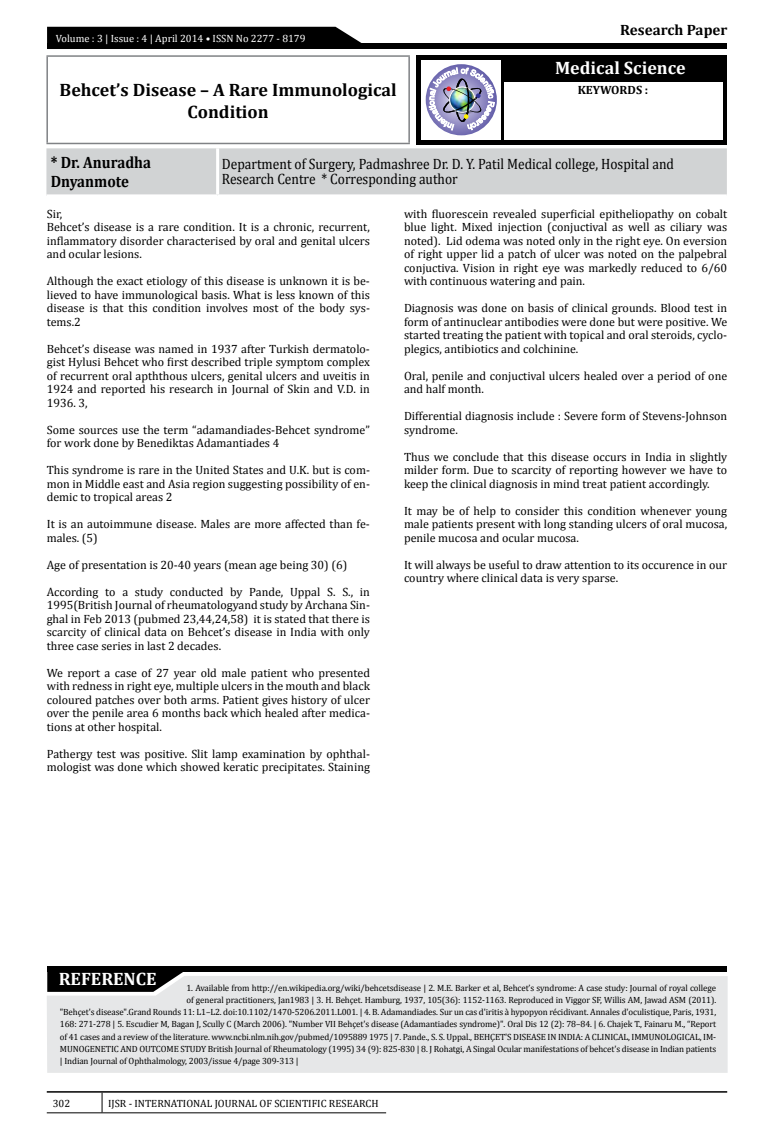
<style>
.page{position:relative;width:774px;height:1136px;background:#fff}
.page>*{position:absolute;margin:0;border:0;box-sizing:border-box;transform-origin:0 0}
.t1{font:700 18px/21.6px "Cambria";color:#000;text-align:center}
.t2{font:700 18px "Cambria";color:#fff}
.t3{font:700 16.5px/19.8px "Cambria";color:#000;scale:.9 1}
.t4{font:15px/15px "Cambria";color:#000;scale:.9 1}
.t5{font:700 15px "Cambria";color:#000}
.t6{font:12px/13.5px "Cambria";color:#000;text-align:justify}
.t7{font:700 12px "Cambria";color:#000}
.t8{font:10.5px "Cambria";color:#000}
.t9{font:10.5px "Cambria";color:#fff}
.t10{font:9px "Cambria";letter-spacing:-.01em;color:#000}
</style>
<div class="page">
<hr style="left:47px;top:1090px;width:680px;height:2px;background:#000">
<svg style="left:102px;top:1092px;width:1px;height:20px"></svg>
<hr style="left:47px;top:1112px;width:55px;height:1px;background:#000">
<hr style="left:102px;top:1112px;width:284px;height:1px;background:#000">
<div style="left:47px;top:43px;width:680px;height:6px;background:#000"></div>
<div style="left:47px;top:27px;width:315px;height:16px;background:#000"></div>
<div style="left:416px;top:55px;width:311px;height:90px;background:#000"></div>
<div style="left:421px;top:60px;width:80px;height:79px;background:#fff"></div>
<svg style="left:426px;top:64px;width:71px;height:71px"></svg>
<img style="left:429px;top:68px;width:65px;height:62px">
<div style="left:504px;top:82px;width:219px;height:57px;background:#fff"></div>
<div style="left:46px;top:148px;width:681px;height:46px;background:#d1d3d4"></div>
<hr style="left:216px;top:148px;width:3px;height:46px;background:#fff">
<hr style="left:46px;top:55px;width:364px;height:2px;background:#808285">
<hr style="left:46px;top:57px;width:2px;height:86px;background:#808285">
<hr style="left:408px;top:57px;width:2px;height:86px;background:#808285">
<hr style="left:46px;top:143px;width:364px;height:1px;background:#808285">
<div style="left:47px;top:976px;width:681px;height:96px;background:#e6e7e8"></div>
<div style="left:47px;top:965px;width:680px;height:6px;background:#000"></div>
<svg style="left:47px;top:971px;width:139px;height:20px;background:#1c1c1c"></svg>
<p class="t9" style="left:56px;top:32px;width:251px">Volume : 3 | Issue : 4 | April 2014 • ISSN No 2277 - 8179</p>
<p class="t5" style="left:620px;top:20px;width:109px">Research Paper</p>
<h1 class="t2" style="left:555px;top:55px;width:132px">Medical Science</h1>
<h1 class="t1" style="left:60px;top:78px;width:339px">Behcet’s Disease – A Rare Immunological<br>Condition</h1>
<p class="t7" style="left:578px;top:82px;width:72px">KEYWORDS :</p>
<h2 class="t3" style="left:51px;top:151px;width:113px">* Dr. Anuradha<br>Dnyanmote</h2>
<p class="t4" style="left:222px;top:157px;width:504px">Department of Surgery, Padmashree Dr. D. Y. Patil Medical college, Hospital and<br>Research Centre * Corresponding author</p>
<p class="t6" style="left:47px;top:207px;width:325px;text-align:left">Sir,<br>Behcet’s disease is a rare condition. It is a chronic, recurrent, inflammatory disorder characterised by oral and genital ulcers and ocular lesions.</p>
<p class="t6" style="left:47px;top:274px;width:325px">Although the exact etiology of this disease is unknown it is be&shy;lieved to have immunological basis. What is less known of this disease is that this condition involves most of the body sys&shy;tems.2</p>
<p class="t6" style="left:47px;top:342px;width:325px">Behcet’s disease was named in 1937 after Turkish dermatolo&shy;gist Hylusi Behcet who first described triple symptom complex of recurrent oral apththous ulcers, genital ulcers and uveitis in 1924 and reported his research in Journal of Skin and V.D. in 1936. 3,</p>
<p class="t6" style="left:47px;top:423px;width:325px">Some sources use the term “adamandiades-Behcet syndrome” for work done by Benediktas Adamantiades 4</p>
<p class="t6" style="left:47px;top:463px;width:325px">This syndrome is rare in the United States and U.K. but is com&shy;mon in Middle east and Asia region suggesting possibility of en&shy;demic to tropical areas 2</p>
<p class="t6" style="left:47px;top:517px;width:325px">It is an autoimmune disease. Males are more affected than fe&shy;males. (5)</p>
<p class="t6" style="left:47px;top:558px;width:302px">Age of presentation is 20-40 years (mean age being 30) (6)</p>
<p class="t6" style="left:47px;top:585px;width:325px">According to a study conducted by Pande, Uppal S. S., in 1995(British Journal of rheumatologyand study by Archana Sin&shy;ghal in Feb 2013 (pubmed 23,44,24,58) it is stated that there is scarcity of clinical data on Behcet’s disease in India with only three case series in last 2 decades.</p>
<p class="t6" style="left:47px;top:666px;width:325px">We report a case of 27 year old male patient who presented with redness in right eye, multiple ulcers in the mouth and black coloured patches over both arms. Patient gives history of ulcer over the penile area 6 months back which healed after medica&shy;tions at other hospital.</p>
<p class="t6" style="left:47px;top:747px;width:325px">Pathergy test was positive. Slit lamp examination by ophthal&shy;mologist was done which showed keratic precipitates. Staining</p>
<p class="t6" style="left:404px;top:207px;width:325px">with fluorescein revealed superficial epitheliopathy on cobalt blue light. Mixed injection (conjuctival as well as ciliary was noted). Lid odema was noted only in the right eye. On eversion of right upper lid a patch of ulcer was noted on the palpebral conjuctiva. Vision in right eye was markedly reduced to 6/60 with continuous watering and pain.</p>
<p class="t6" style="left:404px;top:301px;width:325px">Diagnosis was done on basis of clinical grounds. Blood test in form of antinuclear antibodies were done but were positive. We started treating the patient with topical and oral steroids, cyclo&shy;plegics, antibiotics and colchinine.</p>
<p class="t6" style="left:404px;top:369px;width:325px">Oral, penile and conjuctival ulcers healed over a period of one and half month.</p>
<p class="t6" style="left:404px;top:409px;width:325px">Differential diagnosis include : Severe form of Stevens-Johnson syndrome.</p>
<p class="t6" style="left:404px;top:450px;width:325px">Thus we conclude that this disease occurs in India in slightly milder form. Due to scarcity of reporting however we have to keep the clinical diagnosis in mind treat patient accordingly.</p>
<p class="t6" style="left:404px;top:504px;width:325px">It may be of help to consider this condition whenever young male patients present with long standing ulcers of oral mucosa, penile mucosa and ocular mucosa.</p>
<p class="t6" style="left:404px;top:558px;width:325px">It will always be useful to draw attention to its occurence in our country where clinical data is very sparse.</p>
<h1 class="t2" style="left:59px;top:966px;width:99px">REFERENCE</h1>
<p class="t10" style="left:186px;top:982px;width:531px">1. Available from http://en.wikipedia.org/wiki/behcetsdisease | 2. M.E. Barker et al, Behcet’s syndrome: A case study: Journal of royal college</p>
<p class="t10" style="left:186px;top:994px;width:531px">of general practitioners, Jan1983 | 3. H. Behçet. Hamburg, 1937, 105(36): 1152-1163. Reproduced in Viggor SF, Willis AM, Jawad ASM (2011).</p>
<p class="t10" style="left:60px;top:1006px;width:658px">"Behçet's disease".Grand Rounds 11: L1–L2. doi:10.1102/1470-5206.2011.L001. | 4. B. Adamandiades. Sur un cas d'iritis à hypopyon récidivant. Annales d'oculistique, Paris, 1931,</p>
<p class="t10" style="left:60px;top:1018px;width:658px">168: 271-278 | 5. Escudier M, Bagan J, Scully C (March 2006). "Number VII Behçet's disease (Adamantiades syndrome)". Oral Dis 12 (2): 78–84. | 6. Chajek T., Fainaru M., “Report</p>
<p class="t10" style="left:60px;top:1030px;width:658px">of 41 cases and a review of the literature. www.ncbi.nlm.nih.gov/pubmed/1095889 1975 | 7. Pande., S. S. Uppal., BEHÇET'S DISEASE IN INDIA: A CLINICAL, IMMUNOLOGICAL, IM-</p>
<p class="t10" style="left:60px;top:1042px;width:658px">MUNOGENETIC AND OUTCOME STUDY British Journal of Rheumatology (1995) 34 (9): 825-830 | 8. J Rohatgi, A Singal Ocular manifestations of behcet's disease in Indian patients</p>
<p class="t10" style="left:60px;top:1054px;width:240px">| Indian Journal of Ophthalmology, 2003/issue 4/page 309-313 |</p>
<p class="t8" style="left:53px;top:1096px;width:19px">302</p>
<p class="t8" style="left:108px;top:1096px;width:272px">IJSR - INTERNATIONAL JOURNAL OF SCIENTIFIC RESEARCH</p>
</div>
